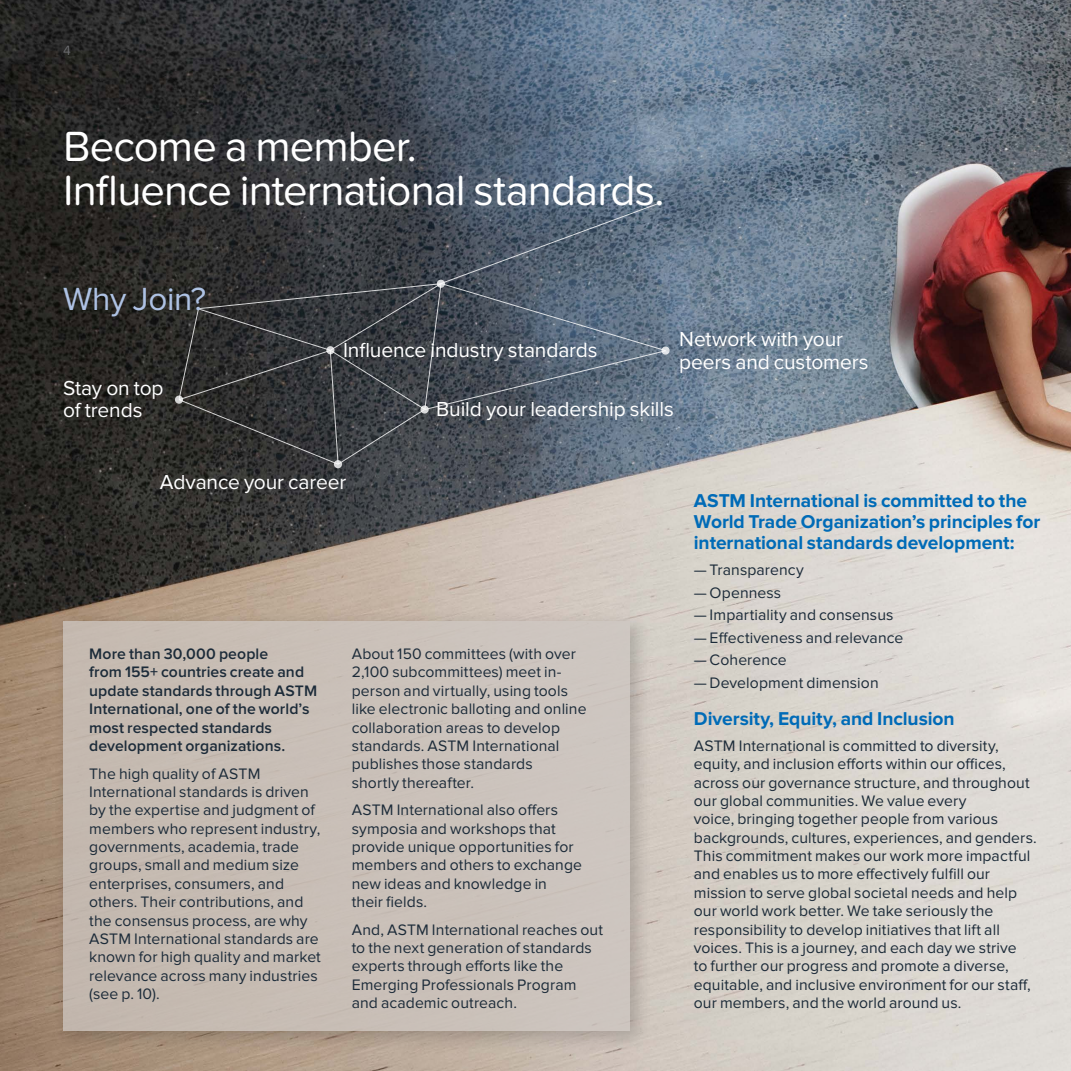
<style>
.page{position:relative;width:1071px;height:1071px;background:#fff}
.page>*{position:absolute;margin:0;border:0;box-sizing:border-box;transform-origin:0 0}
.Title_20_20pt_Soft_Regular{font:43.75px/43.8px "Proxima Nova Soft";letter-spacing:-.02em;color:#fff}
._14_15pt_Regular{font:33.25px "Proxima Nova";letter-spacing:-.01em;color:#aec2e4}
._12_13pt_Regular{font:21px/22.8px "Proxima Nova";letter-spacing:-.005em;color:#fff}
.Body_Subhead_9_10_5pt_Regular{font:700 19.25px/21px "Proxima Nova";letter-spacing:-.005em;color:#006bb7}
.Body_Text_9_10_5pt_Regular{font:15.75px/18.4px "Proxima Nova";letter-spacing:.005em;color:#1c2b39}
.Body_Subhead_9_10_5pt_Regular-2{font:15.75px/18.4px "Proxima Nova";letter-spacing:.005em;color:#1c2b39}
.Body_Text_9_10_5pt_Regular-2{font:600 15.75px/18.4px "Proxima Nova";letter-spacing:.005em;color:#1c2b39}
.Body_Text_8_9pt_Regular{font:14px "Proxima Nova";color:#696a6d}
.s1{font-family:"Proxima Nova Soft"}
</style>
<div class="page">
<img style="left:0;top:0;width:1071px;height:1071px">
<svg style="left:661px;top:346px;width:9px;height:9px"></svg>
<svg style="left:175px;top:396px;width:8px;height:8px"></svg>
<div style="left:334px;top:460px;width:8px;height:8px;background:#d7d8d9;border-radius:50%"></div>
<svg style="left:178px;top:203px;width:488px;height:262px;background:#444b53"></svg>
<div style="left:51px;top:609px;width:601px;height:445px;background:#000;opacity:.25"></div>
<div style="left:63px;top:621px;width:567px;height:410px;background:#c9bfb7"></div>
<p class="Body_Text_8_9pt_Regular" style="left:63px;top:42px;width:9px">4</p>
<p class="Title_20_20pt_Soft_Regular" style="left:63px;top:125px;width:603px">Become a member.<br>Influence international standards.</p>
<p class="_14_15pt_Regular" style="left:63px;top:280px;width:145px">Why Join?</p>
<p class="_12_13pt_Regular" style="left:63px;top:377px;width:102px">Stay on top of trends</p>
<p class="_12_13pt_Regular" style="left:343px;top:339px;width:256px">Influence industry standards</p>
<p class="_12_13pt_Regular" style="left:679px;top:328px;width:191px">Network with your peers and customers</p>
<p class="_12_13pt_Regular" style="left:436px;top:397px;width:239px">Build your leadership skills</p>
<p class="_12_13pt_Regular" style="left:160px;top:471px;width:188px">Advance your career</p>
<p class="Body_Text_9_10_5pt_Regular-2" style="left:89px;top:645px;width:229px">More than 30,000 people<br>from 155+ countries create and update standards through ASTM<br>International, one of the world’s most respected standards development organizations.</p>
<p class="Body_Text_9_10_5pt_Regular" style="left:89px;top:764px;width:233px">The high quality of ASTM<br>International standards is driven by the expertise and judgment of members who represent industry, governments, academia, trade groups, small and medium size enterprises, consumers, and others. Their contributions, and the consensus process, are why<br>ASTM International standards are known for high quality and market relevance across many industries (see p. 10).</p>
<p class="Body_Text_9_10_5pt_Regular" style="left:352px;top:645px;width:236px">About 150 committees (with over<br>2,100 subcommittees) meet in&shy;person and virtually, using tools like electronic balloting and online collaboration areas to develop standards. ASTM International publishes those standards<br>shortly thereafter.</p>
<p class="Body_Text_9_10_5pt_Regular" style="left:352px;top:801px;width:232px">ASTM International also offers symposia and workshops that provide unique opportunities for members and others to exchange new ideas and knowledge in their fields.</p>
<p class="Body_Text_9_10_5pt_Regular" style="left:352px;top:921px;width:253px">And, ASTM International reaches out to the next generation of standards experts through efforts like the<br>Emerging Professionals Program and academic outreach.</p>
<p class="Body_Subhead_9_10_5pt_Regular" style="left:694px;top:491px;width:348px">ASTM International is committed to the<br>World Trade Organization’s principles for international standards development:</p>
<p class="Body_Subhead_9_10_5pt_Regular-2" style="left:694px;top:561px;width:111px"><span class="s1">—</span> Transparency</p>
<p class="Body_Subhead_9_10_5pt_Regular-2" style="left:694px;top:584px;width:89px"><span class="s1">—</span> Openness</p>
<p class="Body_Subhead_9_10_5pt_Regular-2" style="left:694px;top:606px;width:201px"><span class="s1">—</span> Impartiality and consensus</p>
<p class="Body_Subhead_9_10_5pt_Regular-2" style="left:694px;top:629px;width:211px"><span class="s1">—</span> Effectiveness and relevance</p>
<p class="Body_Subhead_9_10_5pt_Regular-2" style="left:694px;top:651px;width:94px"><span class="s1">—</span> Coherence</p>
<p class="Body_Subhead_9_10_5pt_Regular-2" style="left:694px;top:674px;width:186px"><span class="s1">—</span> Development dimension</p>
<p class="Body_Subhead_9_10_5pt_Regular" style="left:694px;top:708px;width:262px">Diversity, Equity, and Inclusion</p>
<p class="Body_Subhead_9_10_5pt_Regular-2" style="left:694px;top:737px;width:344px">ASTM International is committed to diversity, equity, and inclusion efforts within our offices, across our governance structure, and throughout our global communities. We value every<br>voice, bringing together people from various backgrounds, cultures, experiences, and genders.<br>This commitment makes our work more impactful and enables us to more effectively fulfill our mission to serve global societal needs and help our world work better. We take seriously the responsibility to develop initiatives that lift all voices. This is a journey, and each day we strive<br>to further our progress and promote a diverse, equitable, and inclusive environment for our staff, our members, and the world around us.</p>
</div>
